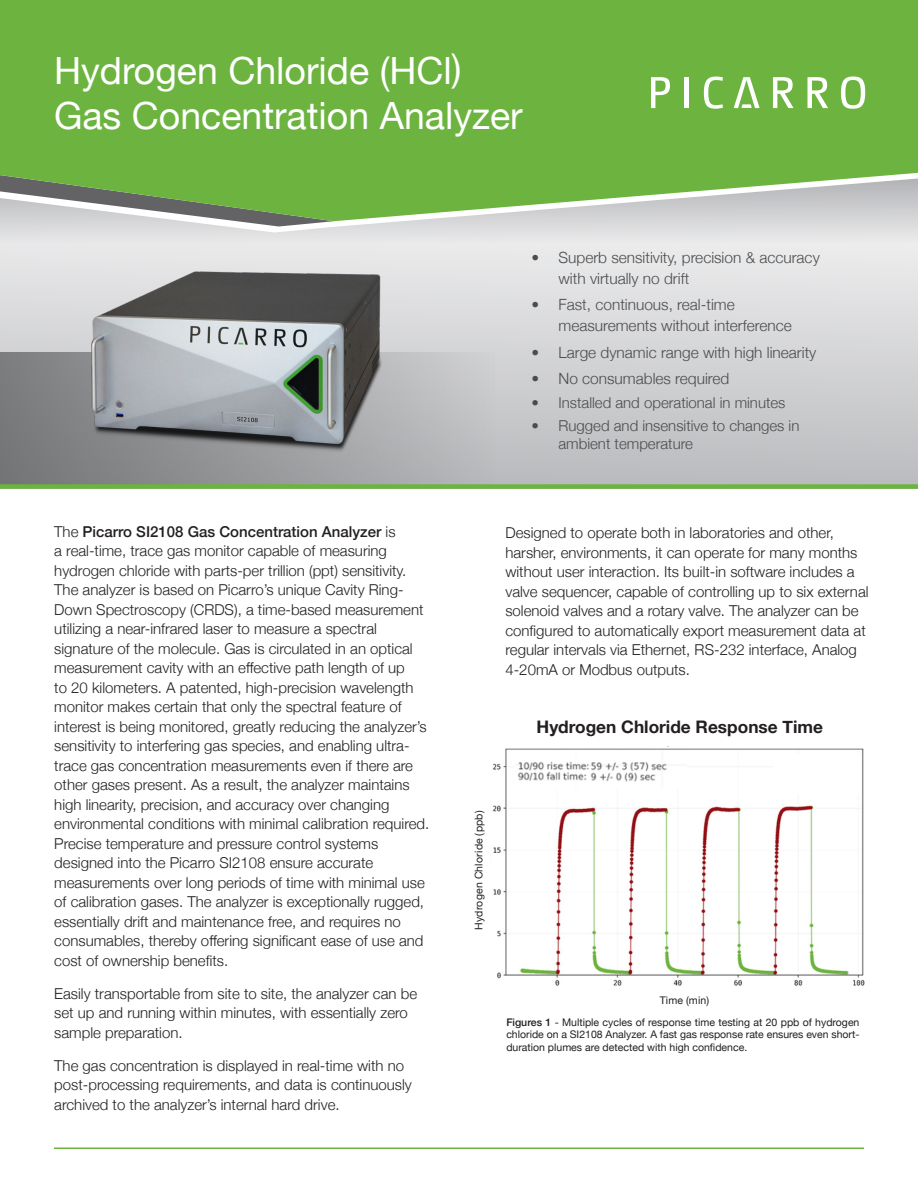
<style>
.page{position:relative;width:918px;height:1188px;background:#fff}
.page>*{position:absolute;margin:0;border:0;box-sizing:border-box;transform-origin:0 0}
.t1{font:37.5px "Helvetica Neue";color:#fff}
.t2{font:700 17.25px "Helvetica Neue";color:#231f20}
.t3{font:300 15.45px/21px "Helvetica Neue";color:#4b4c4d}
.t4{font:300 15px/19.5px "Helvetica Neue";color:#231f20}
.t5{font:300 15px/18px "Helvetica Neue";color:#4b4c4d}
.t6{font:10.5px/12.6px "Helvetica Neue";color:#231f20;text-align:justify}
.t7{font:10.5px "Helvetica Neue";letter-spacing:.02em;color:#231f20}
.s1{font-weight:500}
</style>
<div class="page">
<svg style="left:0;top:243px;width:918px;height:241px;background:#d3d4d6"></svg>
<div style="left:0;top:162px;width:918px;height:81px;background:#e5e5e6"></div>
<svg style="left:0;top:352px;width:495px;height:132px;background:#aaabad"></svg>
<div style="left:0;top:221px;width:918px;height:10px;background:#dcdcdd"></div>
<svg style="left:0;top:0;width:918px;height:221px;background:#75b54d"></svg>
<svg style="left:651px;top:77px;width:19px;height:31px"></svg>
<hr style="left:684px;top:77px;width:4px;height:31px;background:#fff">
<svg style="left:704px;top:77px;width:19px;height:32px"></svg>
<svg style="left:773px;top:77px;width:21px;height:31px"></svg>
<svg style="left:808px;top:77px;width:20px;height:31px"></svg>
<svg style="left:841px;top:76px;width:24px;height:33px"></svg>
<svg style="left:734px;top:77px;width:26px;height:31px"></svg>
<div style="left:0;top:484px;width:918px;height:5px;background:#6cb43f"></div>
<img style="left:16px;top:220px;width:422px;height:258px">
<hr style="left:54px;top:1148px;width:810px;height:1px;background:#6cb43f">
<img style="left:493px;top:746px;width:372px;height:240px">
<img style="left:515px;top:751px;width:172px;height:36px">
<p class="t1" style="left:54px;top:43px;width:409px">Hydrogen Chloride (HCl)</p>
<p class="t1" style="left:54px;top:88px;width:470px">Gas Concentration Analyzer</p>
<p class="t3" style="left:559px;top:246px;width:263px;text-indent:-27px">• Superb sensitivity, precision &amp; accuracy with virtually no drift</p>
<p class="t3" style="left:559px;top:293px;width:235px;text-indent:-27px">• Fast, continuous, real-time measurements without interference</p>
<p class="t3" style="left:532px;top:341px;width:286px">• Large dynamic range with high linearity</p>
<p class="t3" style="left:532px;top:367px;width:199px">• No consumables required</p>
<p class="t5" style="left:532px;top:392px;width:255px">• Installed and operational in minutes</p>
<p class="t5" style="left:559px;top:415px;width:242px;text-indent:-27px">• Rugged and insensitive to changes in ambient temperature</p>
<p class="t4" style="left:54px;top:520px;width:377px">The <span class="s1">Picarro SI2108 Gas Concentration Analyzer</span> is<br>a real-time, trace gas monitor capable of measuring hydrogen chloride with parts-per trillion (ppt) sensitivity.<br>The analyzer is based on Picarro’s unique Cavity Ring-Down Spectroscopy (CRDS), a time-based measurement utilizing a near-infrared laser to measure a spectral signature of the molecule. Gas is circulated in an optical measurement cavity with an effective path length of up<br>to 20 kilometers. A patented, high-precision wavelength monitor makes certain that only the spectral feature of interest is being monitored, greatly reducing the analyzer’s sensitivity to interfering gas species, and enabling ultra&shy;trace gas concentration measurements even if there are other gases present. As a result, the analyzer maintains high linearity, precision, and accuracy over changing environmental conditions with minimal calibration required.<br>Precise temperature and pressure control systems designed into the Picarro SI2108 ensure accurate measurements over long periods of time with minimal use of calibration gases. The analyzer is exceptionally rugged, essentially drift and maintenance free, and requires no consumables, thereby offering significant ease of use and cost of ownership benefits.</p>
<p class="t4" style="left:54px;top:982px;width:364px">Easily transportable from site to site, the analyzer can be set up and running within minutes, with essentially zero sample preparation.</p>
<p class="t4" style="left:54px;top:1054px;width:359px">The gas concentration is displayed in real-time with no post-processing requirements, and data is continuously archived to the analyzer’s internal hard drive.</p>
<p class="t4" style="left:505px;top:522px;width:365px">Designed to operate both in laboratories and other, harsher, environments, it can operate for many months without user interaction. Its built-in software includes a valve sequencer, capable of controlling up to six external solenoid valves and a rotary valve. The analyzer can be configured to automatically export measurement data at regular intervals via Ethernet, RS-232 interface, Analog 4-20mA or Modbus outputs.</p>
<p class="t2" style="left:537px;top:713px;width:288px">Hydrogen Chloride Response Time</p>
<p class="t7" style="left:471px;top:930px;width:121px;rotate:-90deg">Hydrogen Chloride (ppb)</p>
<p class="t6" style="left:660px;top:995px;width:51px">Time (min)</p>
<p class="t6" style="left:506px;top:1016px;width:355px"><span class="s1">Figures 1</span> - Multiple cycles of response time testing at 20 ppb of hydrogen chloride on a SI2108 Analyzer. A fast gas response rate ensures even short&shy;duration plumes are detected with high confidence.</p>
</div>
